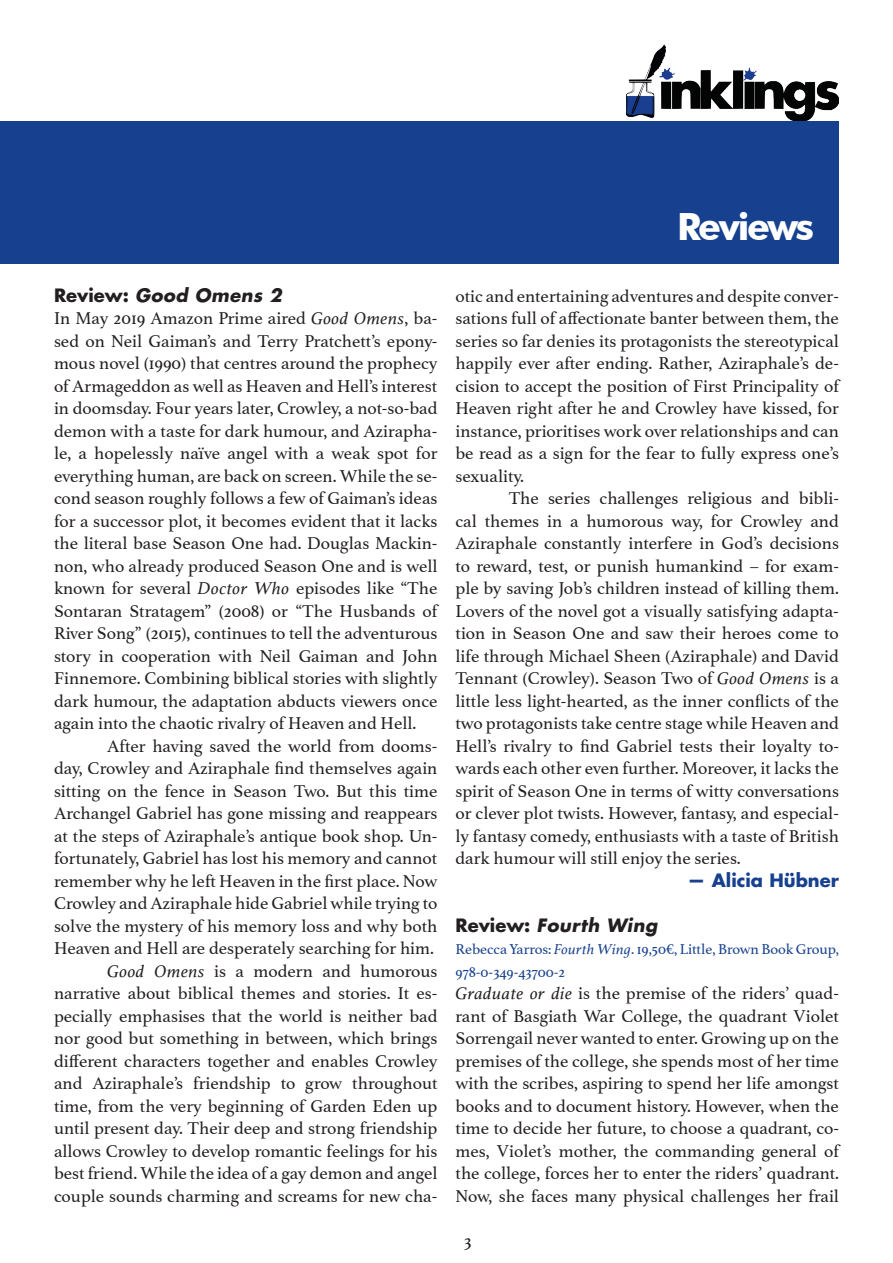
<style>
.page{position:relative;width:893px;height:1263px;background:#fff}
.page>*{position:absolute;margin:0;border:0;box-sizing:border-box;transform-origin:0 0}
.t1{font:700 37.5px "Futura BT";letter-spacing:-.06em;color:#fff}
.t2{font:18px/22.5px "Athelas";color:#231f20;text-align:justify}
.t3{font:italic 700 18px "Futura";letter-spacing:.025em;color:#231f20}
.t4{font:700 18px "Futura";color:#17418e}
.t5{font:15px/22.5px "Athelas";color:#17418e}
.s1{font-style:normal}
.s2{font-style:italic}
</style>
<div class="page">
<img style="left:626px;top:44px;width:213px;height:78px">
<div style="left:0;top:122px;width:839px;height:142px;background:#17418e"></div>
<h1 class="t1" style="left:677px;top:204px;width:138px">Reviews</h1>
<p class="t3" style="left:54px;top:283px;width:229px"><span class="s1">Review:</span> Good Omens 2</p>
<p class="t2" style="left:54px;top:306px;width:385px">In May 2019 Amazon Prime aired <span class="s2">Good Omens</span>, ba&shy;sed on Neil Gaiman’s and Terry Pratchett’s epony&shy;mous novel (1990) that centres around the prophecy of Armageddon as well as Heaven and Hell’s interest in doomsday. Four years later, Crowley, a not-so-bad demon with a taste for dark humour, and Azirapha&shy;le, a hopelessly naïve angel with a weak spot for everything human, are back on screen. While the se&shy;cond season roughly follows a few of Gaiman’s ideas for a successor plot, it becomes evident that it lacks the literal base Season One had. Douglas Mackin&shy;non, who already produced Season One and is well known for several <span class="s2">Doctor Who</span> episodes like “The Sontaran Stratagem” (2008) or “The Husbands of River Song” (2015), continues to tell the adventurous story in cooperation with Neil Gaiman and John Finnemore. Combining biblical stories with slightly dark humour, the adaptation abducts viewers once again into the chaotic rivalry of Heaven and Hell.</p>
<p class="t2" style="left:54px;top:734px;width:385px;text-align:right">After having saved the world from dooms-<br>day, Crowley and Aziraphale find themselves again sitting on the fence in Season Two. But this time Archangel Gabriel has gone missing and reappears at the steps of Aziraphale’s antique book shop. Un&shy;fortunately, Gabriel has lost his memory and cannot remember why he left Heaven in the first place. Now Crowley and Aziraphale hide Gabriel while trying to solve the mystery of his memory loss and why both Heaven and Hell are desperately searching for him.<br><span class="s2">Good Omens</span> is a modern and humorous narrative about biblical themes and stories. It es&shy;pecially emphasises that the world is neither bad nor good but something in between, which brings different characters together and enables Crowley and Aziraphale’s friendship to grow throughout time, from the very beginning of Garden Eden up until present day. Their deep and strong friendship allows Crowley to develop romantic feelings for his best friend. While the idea of a gay demon and angel couple sounds charming and screams for new cha-</p>
<p class="t2" style="left:455px;top:284px;width:385px">otic and entertaining adventures and despite conver&shy;sations full of affectionate banter between them, the series so far denies its protagonists the stereotypical happily ever after ending. Rather, Aziraphale’s de&shy;cision to accept the position of First Principality of Heaven right after he and Crowley have kissed, for instance, prioritises work over relationships and can be read as a sign for the fear to fully express one’s sexuality.</p>
<p class="t2" style="left:455px;top:486px;width:385px;text-indent:53px">The series challenges religious and bibli&shy;cal themes in a humorous way, for Crowley and Aziraphale constantly interfere in God’s decisions to reward, test, or punish humankind – for exam&shy;ple by saving Job’s children instead of killing them.<br>Lovers of the novel got a visually satisfying adapta&shy;tion in Season One and saw their heroes come to life through Michael Sheen (Aziraphale) and David Tennant (Crowley). Season Two of <span class="s2">Good Omens</span> is a little less light-hearted, as the inner conflicts of the two protagonists take centre stage while Heaven and Hell’s rivalry to find Gabriel tests their loyalty to&shy;wards each other even further. Moreover, it lacks the spirit of Season One in terms of witty conversations or clever plot twists. However, fantasy, and especial&shy;ly fantasy comedy, enthusiasts with a taste of British dark humour will still enjoy the series.</p>
<p class="t4" style="left:688px;top:868px;width:153px">— Alicia Hübner</p>
<p class="t3" style="left:455px;top:913px;width:203px"><span class="s1">Review:</span> Fourth Wing</p>
<p class="t5" style="left:455px;top:937px;width:385px">Rebecca Yarros: <span class="s2">Fourth Wing</span>. 19,50€, Little, Brown Book Group,<br>978-0-349-43700-2</p>
<p class="t2" style="left:455px;top:981px;width:385px"><span class="s2">Graduate or die</span> is the premise of the riders’ quad&shy;rant of Basgiath War College, the quadrant Violet Sorrengail never wanted to enter. Growing up on the premises of the college, she spends most of her time with the scribes, aspiring to spend her life amongst books and to document history. However, when the time to decide her future, to choose a quadrant, co&shy;mes, Violet’s mother, the commanding general of the college, forces her to enter the riders’ quadrant.<br>Now, she faces many physical challenges her frail</p>
<p class="t2" style="left:464px;top:1229px;width:9px">3</p>
</div>
